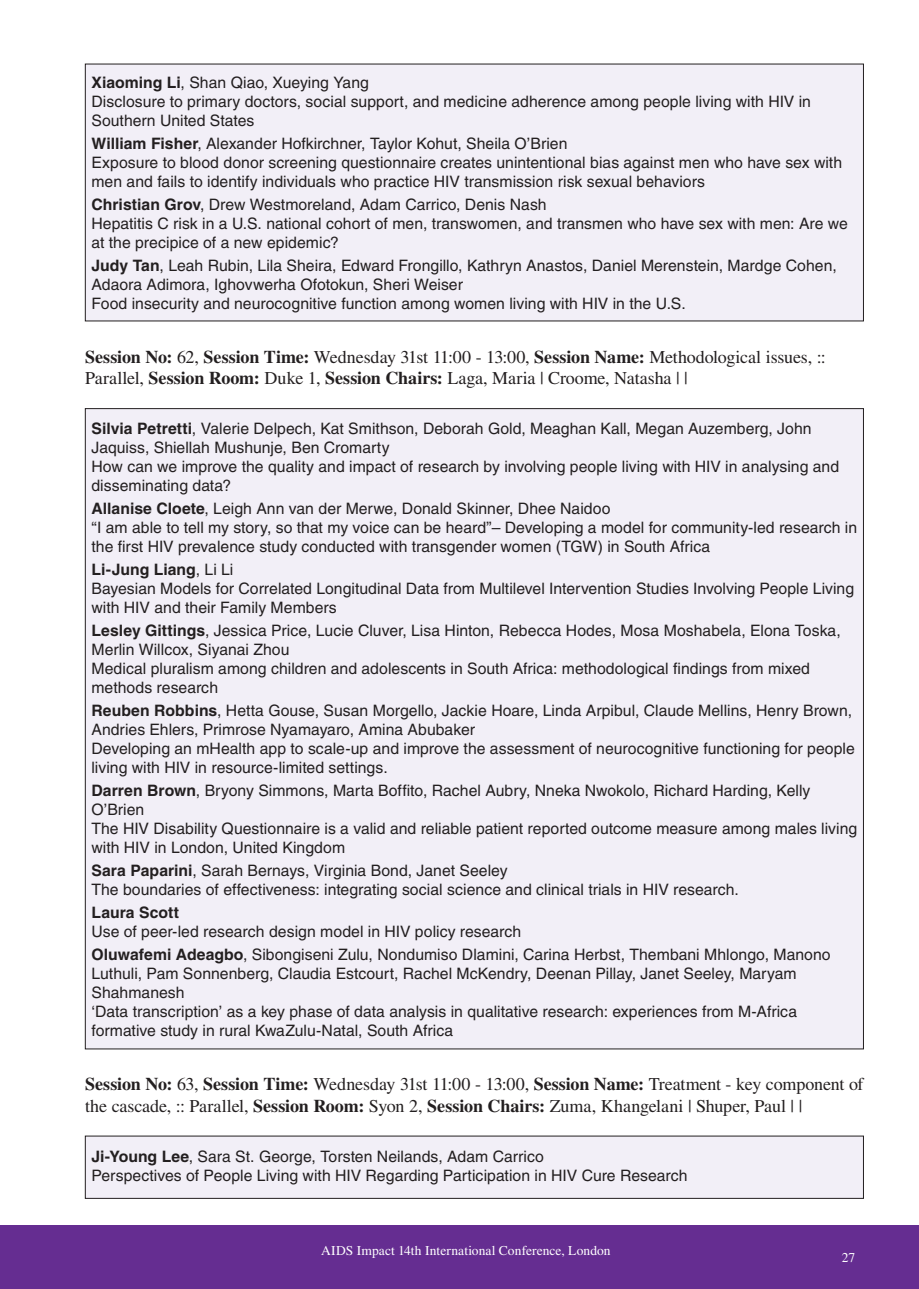
<style>
.page{position:relative;width:919px;height:1289px;background:#fff}
.page>*{position:absolute;margin:0;border:0;box-sizing:border-box;transform-origin:0 0}
.t1{font:18px/21.6px "Times LT Std";letter-spacing:-.01em;color:#231f20}
.t2{font:15.75px/18.9px "Helvetica LT Std";color:#231f20}
.t3{font:700 15.75px "Helvetica LT Std";letter-spacing:.005em;color:#231f20}
.t4{font:13.5px "Times LT Std";letter-spacing:.005em;color:#fff}
.s1{font-weight:700}
</style>
<div class="page">
<div style="left:0;top:1225px;width:918px;height:63px;background:#652d91"></div>
<div style="left:85px;top:1136px;width:778px;height:62px;background:#f2eff7"></div>
<div style="left:85px;top:64px;width:778px;height:257px;background:#f2eff7"></div>
<div style="left:85px;top:408px;width:778px;height:640px;background:#f2eff7"></div>
<p class="t2" style="left:91px;top:73px;width:721px"><span class="s1">Xiaoming Li</span>, Shan Qiao, Xueying Yang<br>Disclosure to primary doctors, social support, and medicine adherence among people living with HIV in<br>Southern United States</p>
<p class="t2" style="left:91px;top:134px;width:752px"><span class="s1">William Fisher</span>, Alexander Hofkirchner, Taylor Kohut, Sheila O’Brien<br>Exposure to blood donor screening questionnaire creates unintentional bias against men who have sex with men and fails to identify individuals who practice HIV transmission risk sexual behaviors</p>
<p class="t2" style="left:91px;top:195px;width:757px"><span class="s1">Christian Grov</span>, Drew Westmoreland, Adam Carrico, Denis Nash<br>Hepatitis C risk in a U.S. national cohort of men, transwomen, and transmen who have sex with men: Are we at the precipice of a new epidemic?</p>
<p class="t2" style="left:91px;top:256px;width:746px"><span class="s1">Judy Tan</span>, Leah Rubin, Lila Sheira, Edward Frongillo, Kathryn Anastos, Daniel Merenstein, Mardge Cohen,<br>Adaora Adimora, Ighovwerha Ofotokun, Sheri Weiser<br>Food insecurity and neurocognitive function among women living with HIV in the U.S.</p>
<p class="t1" style="left:85px;top:346px;width:742px"><span class="s1">Session No:</span> 62, <span class="s1">Session Time:</span> Wednesday 31st 11:00 - 13:00, <span class="s1">Session Name:</span> Methodological issues, ::<br>Parallel, <span class="s1">Session Room:</span> Duke 1, <span class="s1">Session Chairs:</span> Laga, Maria | Croome, Natasha | |</p>
<p class="t2" style="left:91px;top:419px;width:749px"><span class="s1">Silvia Petretti</span>, Valerie Delpech, Kat Smithson, Deborah Gold, Meaghan Kall, Megan Auzemberg, John Jaquiss, Shiellah Mushunje, Ben Cromarty<br>How can we improve the quality and impact of research by involving people living with HIV in analysing and disseminating data?</p>
<p class="t2" style="left:91px;top:499px;width:767px"><span class="s1">Allanise Cloete</span>, Leigh Ann van der Merwe, Donald Skinner, Dhee Naidoo<br>“I am able to tell my story, so that my voice can be heard”– Developing a model for community-led research in the first HIV prevalence study conducted with transgender women (TGW) in South Africa</p>
<p class="t2" style="left:91px;top:560px;width:764px"><span class="s1">Li-Jung Liang</span>, Li Li<br>Bayesian Models for Correlated Longitudinal Data from Multilevel Intervention Studies Involving People Living with HIV and their Family Members</p>
<p class="t2" style="left:91px;top:621px;width:750px"><span class="s1">Lesley Gittings</span>, Jessica Price, Lucie Cluver, Lisa Hinton, Rebecca Hodes, Mosa Moshabela, Elona Toska, Merlin Willcox, Siyanai Zhou<br>Medical pluralism among children and adolescents in South Africa: methodological findings from mixed methods research</p>
<p class="t2" style="left:91px;top:701px;width:764px"><span class="s1">Reuben Robbins</span>, Hetta Gouse, Susan Morgello, Jackie Hoare, Linda Arpibul, Claude Mellins, Henry Brown, Andries Ehlers, Primrose Nyamayaro, Amina Abubaker<br>Developing an mHealth app to scale-up and improve the assessment of neurocognitive functioning for people living with HIV in resource-limited settings.</p>
<p class="t2" style="left:91px;top:781px;width:767px"><span class="s1">Darren Brown</span>, Bryony Simmons, Marta Boffito, Rachel Aubry, Nneka Nwokolo, Richard Harding, Kelly O’Brien<br>The HIV Disability Questionnaire is a valid and reliable patient reported outcome measure among males living with HIV in London, United Kingdom</p>
<p class="t2" style="left:91px;top:861px;width:649px"><span class="s1">Sara Paparini</span>, Sarah Bernays, Virginia Bond, Janet Seeley<br>The boundaries of effectiveness: integrating social science and clinical trials in HIV research.</p>
<p class="t3" style="left:91px;top:902px;width:89px">Laura Scott</p>
<p class="t2" style="left:91px;top:919px;width:740px;line-height:23.1px">Use of peer-led research design model in HIV policy research<br><span class="s1">Oluwafemi Adeagbo</span>, Sibongiseni Zulu, Nondumiso Dlamini, Carina Herbst, Thembani Mhlongo, Manono</p>
<p class="t2" style="left:91px;top:964px;width:707px">Luthuli, Pam Sonnenberg, Claudia Estcourt, Rachel McKendry, Deenan Pillay, Janet Seeley, Maryam Shahmanesh<br>‘Data transcription’ as a key phase of data analysis in qualitative research: experiences from M-Africa formative study in rural KwaZulu-Natal, South Africa</p>
<p class="t1" style="left:85px;top:1073px;width:780px"><span class="s1">Session No:</span> 63, <span class="s1">Session Time:</span> Wednesday 31st 11:00 - 13:00, <span class="s1">Session Name:</span> Treatment - key component of the cascade, :: Parallel, <span class="s1">Session Room:</span> Syon 2, <span class="s1">Session Chairs:</span> Zuma, Khangelani | Shuper, Paul | |</p>
<p class="t2" style="left:91px;top:1146px;width:597px"><span class="s1">Ji-Young Lee</span>, Sara St. George, Torsten Neilands, Adam Carrico<br>Perspectives of People Living with HIV Regarding Participation in HIV Cure Research</p>
<p class="t4" style="left:321px;top:1243px;width:291px">AIDS Impact 14th International Conference, London</p>
<p class="t4" style="left:841px;top:1249px;width:15px">27</p>
</div>
